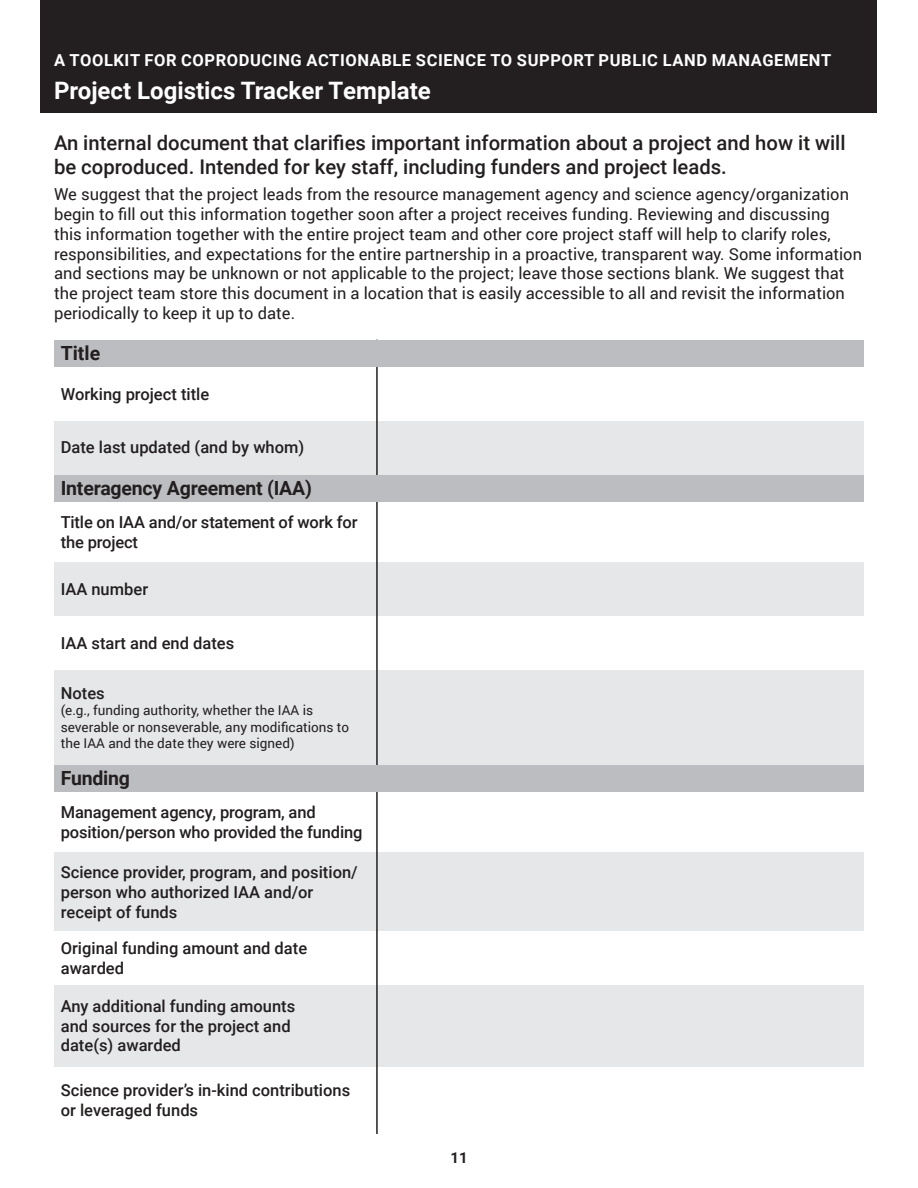
<style>
.page{position:relative;width:918px;height:1188px;background:#fff}
.page>*{position:absolute;margin:0;border:0;box-sizing:border-box;transform-origin:0 0}
.t1{font:700 24px "Roboto";color:#fff}
.t2{font:500 20.25px/24px "Roboto";color:#231f20}
.t3{font:700 19.5px "Roboto";letter-spacing:-.01em;color:#231f20}
.t4{font:16.5px/19.8px "Roboto";color:#231f20}
.t5{font:500 16.5px/19.8px "Roboto";color:#231f20}
.A_Toolkit_for{font:700 16.5px "Roboto";letter-spacing:.035em;color:#fff}
.t6{font:700 15px "Roboto";color:#231f20}
.t7{font:13.5px/16.2px "Roboto";color:#231f20}
</style>
<div class="page">
<div style="left:40px;top:0;width:838px;height:112px;background:#231f20"></div>
<div style="left:54px;top:421px;width:810px;height:54px;background:#e6e7e9"></div>
<div style="left:54px;top:562px;width:810px;height:54px;background:#e6e7e9"></div>
<div style="left:54px;top:670px;width:810px;height:95px;background:#e6e7e9"></div>
<div style="left:54px;top:853px;width:810px;height:78px;background:#e6e7e9"></div>
<div style="left:54px;top:985px;width:810px;height:81px;background:#e6e7e9"></div>
<hr style="left:376px;top:340px;width:2px;height:794px;background:#231f20">
<div style="left:54px;top:340px;width:810px;height:27px;background:#bcbdc0"></div>
<div style="left:54px;top:475px;width:810px;height:27px;background:#bcbdc0"></div>
<div style="left:54px;top:765px;width:810px;height:27px;background:#bcbdc0"></div>
<h2 class="A_Toolkit_for" style="left:54px;top:48px;width:779px">A TOOLKIT FOR COPRODUCING ACTIONABLE SCIENCE TO SUPPORT PUBLIC LAND MANAGEMENT</h2>
<h2 class="t1" style="left:54px;top:73px;width:378px">Project Logistics Tracker Template</h2>
<h3 class="t2" style="left:54px;top:130px;width:793px">An internal document that clarifies important information about a project and how it will be coproduced. Intended for key staff, including funders and project leads.</h3>
<p class="t4" style="left:54px;top:184px;width:810px">We suggest that the project leads from the resource management agency and science agency/organization begin to fill out this information together soon after a project receives funding. Reviewing and discussing<br>this information together with the entire project team and other core project staff will help to clarify roles, responsibilities, and expectations for the entire partnership in a proactive, transparent way. Some information and sections may be unknown or not applicable to the project; leave those sections blank. We suggest that the project team store this document in a location that is easily accessible to all and revisit the information periodically to keep it up to date.</p>
<p class="t3" style="left:61px;top:339px;width:41px">Title</p>
<p class="t5" style="left:61px;top:383px;width:150px">Working project title</p>
<p class="t5" style="left:61px;top:437px;width:245px">Date last updated (and by whom)</p>
<p class="t3" style="left:61px;top:474px;width:253px">Interagency Agreement (IAA)</p>
<p class="t5" style="left:61px;top:512px;width:298px">Title on IAA and/or statement of work for the project</p>
<p class="t5" style="left:61px;top:579px;width:89px">IAA number</p>
<p class="t5" style="left:61px;top:633px;width:175px">IAA start and end dates</p>
<p class="t5" style="left:61px;top:683px;width:45px">Notes</p>
<p class="t7" style="left:61px;top:702px;width:290px">(e.g., funding authority, whether the IAA is severable or nonseverable, any modifications to the IAA and the date they were signed)</p>
<p class="t3" style="left:61px;top:765px;width:71px">Funding</p>
<p class="t5" style="left:61px;top:802px;width:303px">Management agency, program, and position/person who provided the funding</p>
<p class="t5" style="left:61px;top:862px;width:299px">Science provider, program, and position/ person who authorized IAA and/or receipt of funds</p>
<p class="t5" style="left:61px;top:938px;width:248px">Original funding amount and date awarded</p>
<p class="t5" style="left:61px;top:995px;width:236px">Any additional funding amounts and sources for the project and date(s) awarded</p>
<p class="t5" style="left:61px;top:1080px;width:291px">Science provider’s in-kind contributions or leveraged funds</p>
<p class="t6" style="left:450px;top:1147px;width:19px">11</p>
</div>
